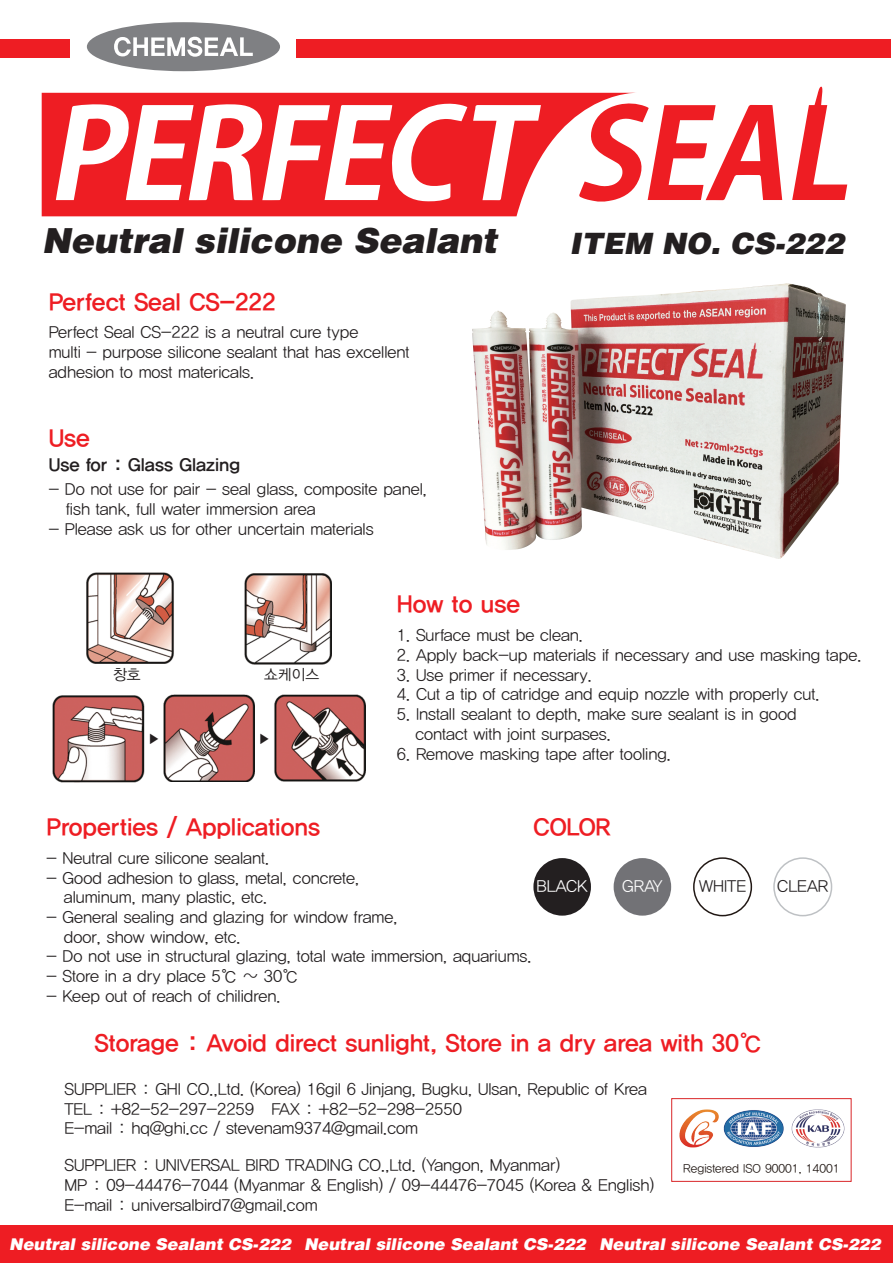
<style>
.page{position:relative;width:893px;height:1263px;background:#fff}
.page>*{position:absolute;margin:0;border:0;box-sizing:border-box;transform-origin:0 0}
.t1{font:italic 900 34.65px "Helvetica";color:#231f20}
.t2{font:italic 900 29.55px "Helvetica";color:#231f20}
.t3{font:24px "YDIYGO340";color:#ee1d23}
.t4{font:18px "YDIYGO340";color:#231f20}
.t5{font:16.5px/19.8px "YDIYGO320";color:#231f20}
.t6{font:16.5px "YDIYGO320";color:#fff}
.t7{font:italic 900 16.2px "Helvetica";color:#fff}
.t8{font:15px "YDIYGO320";color:#231f20}
.t9{font:500 13.35px "Adobe Myungjo Std";color:#231f20}
.t10{font:12px "YDIYGO320";color:#211814}
</style>
<div class="page">
<div style="left:0;top:39px;width:891px;height:19px;background:#ee1d23"></div>
<div style="left:70px;top:15px;width:226px;height:63px;background:#fff"></div>
<img style="left:472px;top:283px;width:373px;height:276px">
<svg style="left:42px;top:92px;width:593px;height:124px;fill:#ee1d23"></svg>
<svg style="left:579px;top:103px;width:203px;height:99px"></svg>
<svg style="left:792px;top:86px;width:55px;height:114px"></svg>
<svg style="left:56px;top:103px;width:411px;height:99px"></svg>
<svg style="left:473px;top:105px;width:68px;height:95px"></svg>
<div style="left:87px;top:22px;width:193px;height:49px;background:#7f8083;border-radius:50%"></div>
<svg style="left:114px;top:37px;width:139px;height:20px"></svg>
<div style="left:533px;top:858px;width:58px;height:58px;background:#231f20;border-radius:50%"></div>
<div style="left:614px;top:858px;width:57px;height:58px;background:#727276;border-radius:50%"></div>
<div style="left:693px;top:857px;width:59px;height:59px;border:2px solid #211814;border-radius:50%"></div>
<div style="left:773px;top:857px;width:59px;height:59px;border:2px solid #bec1c4;border-radius:50%"></div>
<img style="left:53px;top:695px;width:91px;height:88px">
<img style="left:163px;top:695px;width:92px;height:86px">
<img style="left:274px;top:694px;width:91px;height:88px">
<div style="left:0;top:1225px;width:893px;height:38px;background:#ee1d23"></div>
<img style="left:86px;top:572px;width:246px;height:93px">
<div style="left:671px;top:1098px;width:180px;height:84px;border:1px solid #d92628"></div>
<img style="left:671px;top:1107px;width:181px;height:44px">
<h1 class="t1" style="left:42px;top:218px;width:457px">Neutral silicone Sealant</h1>
<h2 class="t2" style="left:570px;top:224px;width:275px">ITEM NO. CS-222</h2>
<h3 class="t3" style="left:49px;top:288px;width:228px">Perfect Seal CS-222</h3>
<p class="t5" style="left:49px;top:322px;width:362px">Perfect Seal CS-222 is a neutral cure type<br>multi - purpose silicone sealant that has excellent adhesion to most matericals.</p>
<h3 class="t3" style="left:49px;top:424px;width:43px">Use</h3>
<p class="t4" style="left:49px;top:455px;width:193px">Use for : Glass Glazing</p>
<p class="t5" style="left:66px;top:480px;width:363px;text-indent:-17px">- Do not use for pair - seal glass, composite panel, fish tank, full water immersion area</p>
<p class="t5" style="left:49px;top:519px;width:326px">- Please ask us for other uncertain materials</p>
<p class="t8" style="left:113px;top:667px;width:29px">창호</p>
<p class="t8" style="left:264px;top:667px;width:57px">쇼케이스</p>
<p class="t9" style="left:147px;top:732px;width:15px">▶</p>
<p class="t9" style="left:258px;top:732px;width:15px">▶</p>
<h3 class="t3" style="left:397px;top:590px;width:125px">How to use</h3>
<p class="t5" style="left:397px;top:625px;width:188px">1. Surface must be clean.</p>
<p class="t5" style="left:397px;top:645px;width:466px">2. Apply back-up materials if necessary and use masking tape.</p>
<p class="t5" style="left:397px;top:665px;width:197px">3. Use primer if necessary.</p>
<p class="t5" style="left:397px;top:685px;width:424px">4. Cut a tip of catridge and equip nozzle with properly cut.</p>
<p class="t5" style="left:415px;top:704px;width:383px;text-indent:-19px">5. Install sealant to depth, make sure sealant is in good contact with joint surpases.</p>
<p class="t5" style="left:397px;top:744px;width:276px">6. Remove masking tape after tooling.</p>
<h3 class="t3" style="left:47px;top:813px;width:275px">Properties / Applications</h3>
<p class="t5" style="left:47px;top:848px;width:224px">- Neutral cure silicone sealant.</p>
<p class="t5" style="left:64px;top:868px;width:297px;text-indent:-17px">- Good adhesion to glass, metal, concrete, aluminum, many plastic, etc.</p>
<p class="t5" style="left:64px;top:907px;width:335px;text-indent:-17px">- General sealing and glazing for window frame, door, show window, etc.</p>
<p class="t5" style="left:47px;top:947px;width:487px">- Do not use in structural glazing, total wate immersion, aquariums.</p>
<p class="t5" style="left:47px;top:967px;width:254px">- Store in a dry place 5℃ ~ 30℃</p>
<p class="t5" style="left:47px;top:986px;width:235px">- Keep out of reach of chilidren.</p>
<h3 class="t3" style="left:533px;top:813px;width:79px">COLOR</h3>
<p class="t6" style="left:537px;top:877px;width:52px">BLACK</p>
<p class="t6" style="left:622px;top:877px;width:42px">GRAY</p>
<p class="t5" style="left:699px;top:876px;width:48px">WHITE</p>
<p class="t5" style="left:777px;top:876px;width:52px">CLEAR</p>
<h3 class="t3" style="left:95px;top:1029px;width:670px">Storage : Avoid direct sunlight, Store in a dry area with 30℃</h3>
<p class="t5" style="left:65px;top:1079px;width:584px">SUPPLIER : GHI CO.,Ltd. (Korea) 16gil 6 Jinjang, Bugku, Ulsan, Republic of Krea<br>TEL : +82-52-297-2259 FAX : +82-52-298-2550<br>E-mail : hq@ghi.cc / stevenam9374@gmail.com</p>
<p class="t5" style="left:65px;top:1156px;width:591px">SUPPLIER : UNIVERSAL BIRD TRADING CO.,Ltd. (Yangon, Myanmar)<br>MP : 09-44476-7044 (Myanmar &amp; English) / 09-44476-7045 (Korea &amp; English)<br>E-mail : universalbird7@gmail.com</p>
<p class="t10" style="left:683px;top:1162px;width:158px">Registered ISO 90001, 14001</p>
<p class="t7" style="left:9px;top:1233px;width:872px">Neutral silicone Sealant CS-222 Neutral silicone Sealant CS-222 Neutral silicone Sealant CS-222</p>
</div>
